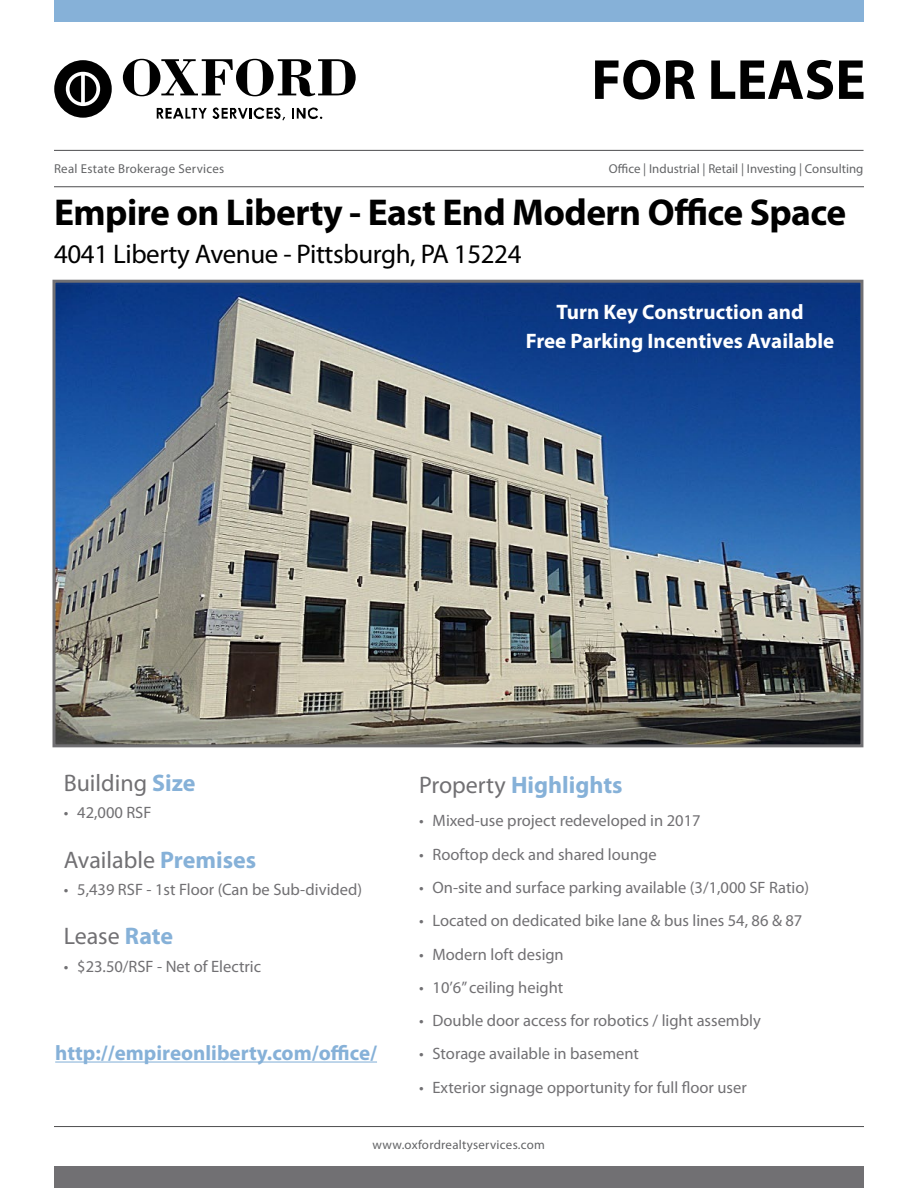
<style>
.page{position:relative;width:918px;height:1188px;background:#fff}
.page>*{position:absolute;margin:0;border:0;box-sizing:border-box;transform-origin:0 0}
.t1{font:700 57px "Myriad Pro";color:#000}
.t2{font:700 37.5px "Myriad Pro";letter-spacing:-.015em;color:#000}
.t3{font:27px "Myriad Pro";letter-spacing:-.015em;color:#000}
.t4{font:24px "Myriad Pro";color:#717073}
.t5{font:700 24px "Myriad Pro";color:#86b1d8}
.t6{font:700 21px/28.5px "Myriad Pro";color:#fff;text-align:center}
.t7{font:700 21px "Myriad Pro";color:#86b1d8}
.t8{font:16.5px "Myriad Pro";color:#717073}
.t9{font:12.9px "Myriad Pro";letter-spacing:.015em;color:#636466}
.s1{font-weight:700;color:#86b1d8}
.s2{font-weight:400;color:#717073}
</style>
<div class="page">
<div style="left:54px;top:1166px;width:810px;height:22px;background:#717073"></div>
<div style="left:54px;top:0;width:810px;height:22px;background:#86b1d8"></div>
<svg style="left:54px;top:60px;width:58px;height:58px"></svg>
<svg style="left:123px;top:59px;width:233px;height:37px"></svg>
<svg style="left:157px;top:107px;width:128px;height:13px"></svg>
<svg style="left:292px;top:107px;width:30px;height:12px"></svg>
<hr style="left:54px;top:150px;width:810px;height:1px;background:#4d4d4f">
<hr style="left:54px;top:186px;width:810px;height:1px;background:#4d4d4f">
<hr style="left:54px;top:1126px;width:810px;height:1px;background:#4d4d4f">
<img style="left:56px;top:284px;width:803px;height:459px">
<div style="left:52px;top:280px;width:811px;height:467px;border:3px solid #717073"></div>
<hr style="left:55px;top:1062px;width:322px;height:1px;background:#86b1d8">
<h1 class="t1" style="left:591px;top:43px;width:276px">FOR LEASE</h1>
<p class="t9" style="left:54px;top:161px;width:172px">Real Estate Brokerage Services</p>
<p class="t9" style="left:609px;top:161px;width:256px">Office | Industrial | Retail | Investing | Consulting</p>
<h2 class="t2" style="left:54px;top:188px;width:794px">Empire on Liberty - East End Modern Office Space</h2>
<h3 class="t3" style="left:54px;top:237px;width:469px">4041 Liberty Avenue - Pittsburgh, PA 15224</h3>
<p class="t6" style="left:526px;top:297px;width:310px">Turn Key Construction and<br>Free Parking Incentives Available</p>
<h3 class="t4" style="left:64px;top:768px;width:133px">Building <span class="s1">Size</span></h3>
<p class="t8" style="left:64px;top:802px;width:89px">• 42,000 RSF</p>
<h3 class="t4" style="left:64px;top:845px;width:194px">Available <span class="s1">Premises</span></h3>
<p class="t8" style="left:64px;top:879px;width:300px">• 5,439 RSF - 1st Floor (Can be Sub-divided)</p>
<h3 class="t4" style="left:64px;top:922px;width:111px">Lease <span class="s1">Rate</span></h3>
<p class="t8" style="left:64px;top:956px;width:199px">• $23.50/RSF - Net of Electric</p>
<p class="t7" style="left:55px;top:1039px;width:323px">http://empireonliberty.com/office/</p>
<h3 class="t5" style="left:419px;top:769px;width:205px"><span class="s2">Property</span> Highlights</h3>
<p class="t8" style="left:419px;top:811px;width:283px">• Mixed-use project redeveloped in 2017</p>
<p class="t8" style="left:419px;top:844px;width:239px">• Rooftop deck and shared lounge</p>
<p class="t8" style="left:419px;top:877px;width:392px">• On-site and surface parking available (3/1,000 SF Ratio)</p>
<p class="t8" style="left:419px;top:911px;width:385px">• Located on dedicated bike lane &amp; bus lines 54, 86 &amp; 87</p>
<p class="t8" style="left:419px;top:944px;width:146px">• Modern loft design</p>
<p class="t8" style="left:419px;top:977px;width:146px">• 10’6” ceiling height</p>
<p class="t8" style="left:419px;top:1010px;width:343px">• Double door access for robotics / light assembly</p>
<p class="t8" style="left:419px;top:1044px;width:221px">• Storage available in basement</p>
<p class="t8" style="left:419px;top:1077px;width:329px">• Exterior signage opportunity for full floor user</p>
<p class="t9" style="left:373px;top:1137px;width:174px">www.oxfordrealtyservices.com</p>
</div>
